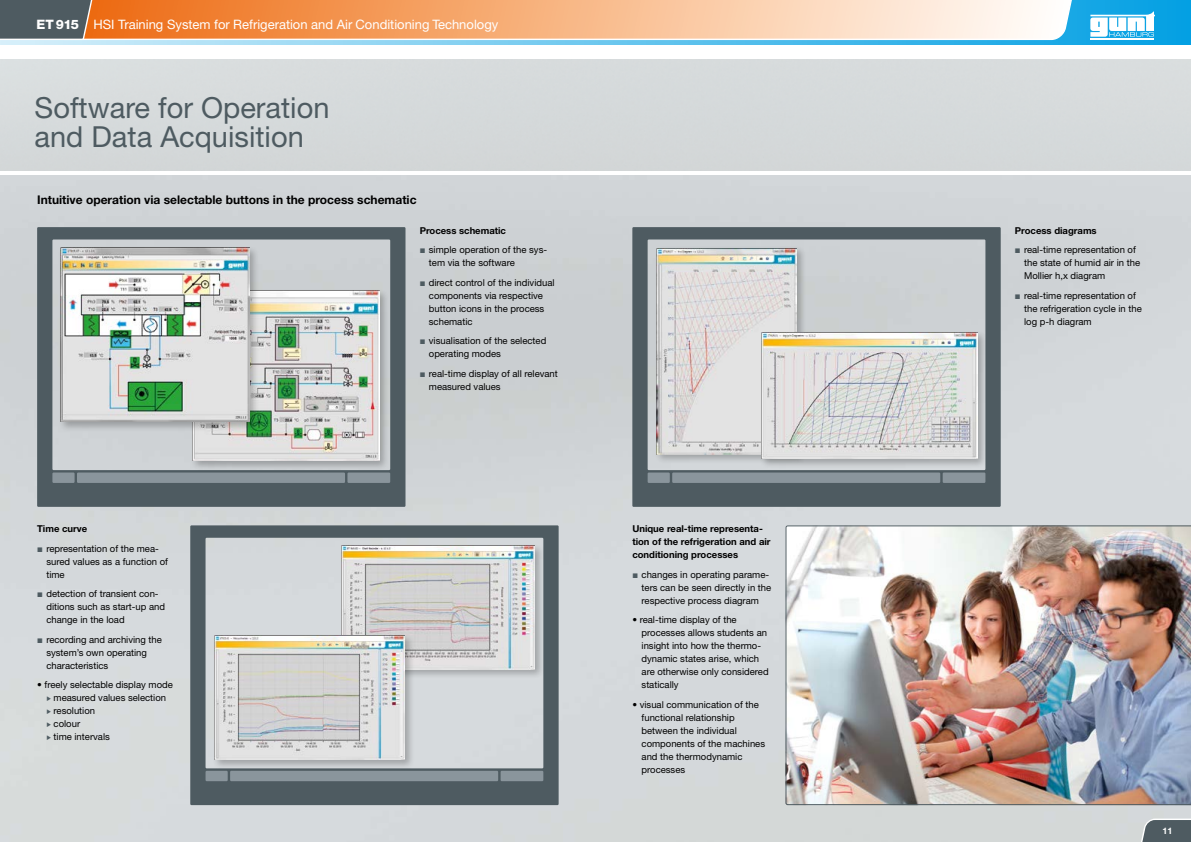
<style>
.page{position:relative;width:1191px;height:842px;background:#fff}
.page>*{position:absolute;margin:0;border:0;box-sizing:border-box;transform-origin:0 0}
.t1{font:29px/29px "Helvetica Neue LT Std";color:#4e5b61}
.t2{font:13px "Helvetica Neue LT Std";color:#fff}
.t3{font:700 12px "Helvetica Neue LT Std";color:#000}
.t4{font:9.5px/13px "Helvetica Neue LT Std";color:#000}
.t5{font:700 9.5px/13px "Helvetica Neue LT Std";color:#000}
.t6{font:700 9px "Helvetica Neue LT Std";color:#fff}
.s1{font-weight:800}
.s2{color:#4e5b61}
</style>
<div class="page">
<svg style="left:37px;top:227px;width:368px;height:280px;background:#828b90"></svg>
<svg style="left:632px;top:227px;width:368px;height:280px;background:#8b9398"></svg>
<svg style="left:190px;top:525px;width:368px;height:280px;background:#98a0a5"></svg>
<svg style="left:1137px;top:818px;width:54px;height:24px"></svg>
<div style="left:190px;top:288px;width:199px;height:183px;background:#000;opacity:.25"></div>
<img style="left:192px;top:290px;width:187px;height:170px">
<div style="left:58px;top:246px;width:201px;height:186px;background:#000;opacity:.25"></div>
<img style="left:61px;top:248px;width:188px;height:174px">
<div style="left:340px;top:544px;width:204px;height:135px;background:#000;opacity:.25"></div>
<img style="left:341px;top:545px;width:193px;height:124px">
<div style="left:212px;top:633px;width:202px;height:137px;background:#000;opacity:.25"></div>
<img style="left:214px;top:636px;width:190px;height:124px">
<div style="left:654px;top:246px;width:152px;height:218px;background:#000;opacity:.25"></div>
<img style="left:656px;top:248px;width:140px;height:206px">
<div style="left:759px;top:330px;width:228px;height:139px;background:#000;opacity:.25"></div>
<img style="left:761px;top:332px;width:216px;height:127px">
<img style="left:785px;top:525px;width:406px;height:280px">
<div style="left:0;top:0;width:1191px;height:45px;background:linear-gradient(to right,#d8f0fa,#03a0e3)"></div>
<hr style="left:1090px;top:38px;width:64px;height:2px;background:#fff">
<svg style="left:1090px;top:11px;width:65px;height:26px"></svg>
<svg style="left:0;top:0;width:1071px;height:41px;background:#e7b28b"></svg>
<h2 class="t2" style="left:37px;top:16px;width:463px"><span class="s1">ET915</span> HSI Training System for Refrigeration and Air Conditioning Technology</h2>
<h1 class="t1" style="left:35px;top:93px;width:296px">Software for Operation and Data Acquisition</h1>
<p class="t3" style="left:37px;top:192px;width:381px">Intuitive operation via selectable buttons in the process schematic</p>
<p class="t5" style="left:37px;top:522px;width:52px">Time curve</p>
<p class="t4" style="left:46px;top:542px;width:123px;text-indent:-9px"><span class="s2">•</span> representation of the mea&shy;sured values as a function of time</p>
<p class="t4" style="left:46px;top:587px;width:120px;text-indent:-9px"><span class="s2">•</span> detection of transient con&shy;ditions such as start-up and change in the load</p>
<p class="t4" style="left:46px;top:633px;width:117px;text-indent:-9px"><span class="s2">•</span> recording and archiving the system’s own operating characteristics</p>
<p class="t4" style="left:37px;top:678px;width:137px">• freely selectable display mode</p>
<p class="t4" style="left:46px;top:691px;width:121px"><span class="s2">•</span> measured values selection</p>
<p class="t4" style="left:46px;top:704px;width:50px"><span class="s2">•</span> resolution</p>
<p class="t4" style="left:46px;top:717px;width:35px"><span class="s2">•</span> colour</p>
<p class="t4" style="left:46px;top:730px;width:65px"><span class="s2">•</span> time intervals</p>
<p class="t5" style="left:420px;top:224px;width:88px">Process schematic</p>
<p class="t4" style="left:429px;top:243px;width:120px;text-indent:-9px"><span class="s2">•</span> simple operation of the sys&shy;tem via the software</p>
<p class="t4" style="left:429px;top:276px;width:127px;text-indent:-9px"><span class="s2">•</span> direct control of the individual components via respective button icons in the process schematic</p>
<p class="t4" style="left:429px;top:334px;width:119px;text-indent:-9px"><span class="s2">•</span> visualisation of the selected operating modes</p>
<p class="t4" style="left:429px;top:367px;width:130px;text-indent:-9px"><span class="s2">•</span> real-time display of all relevant measured values</p>
<p class="t5" style="left:632px;top:522px;width:140px">Unique real-time representa&shy;tion of the refrigeration and air conditioning processes</p>
<p class="t4" style="left:641px;top:568px;width:131px;text-indent:-9px"><span class="s2">•</span> changes in operating parame&shy;ters can be seen directly in the respective process diagram</p>
<p class="t4" style="left:641px;top:613px;width:129px;text-indent:-9px">• real-time display of the processes allows students an insight into how the thermo&shy;dynamic states arise, which are otherwise only considered statically</p>
<p class="t4" style="left:641px;top:698px;width:125px;text-indent:-9px">• visual communication of the functional relationship between the individual components of the machines and the thermodynamic processes</p>
<p class="t5" style="left:1015px;top:224px;width:83px">Process diagrams</p>
<p class="t4" style="left:1024px;top:243px;width:117px;text-indent:-9px"><span class="s2">•</span> real-time representation of the state of humid air in the<br>Mollier h,x diagram</p>
<p class="t4" style="left:1024px;top:289px;width:119px;text-indent:-9px"><span class="s2">•</span> real-time representation of the refrigeration cycle in the log p-h diagram</p>
<p class="t6" style="left:1162px;top:825px;width:12px">11</p>
</div>
